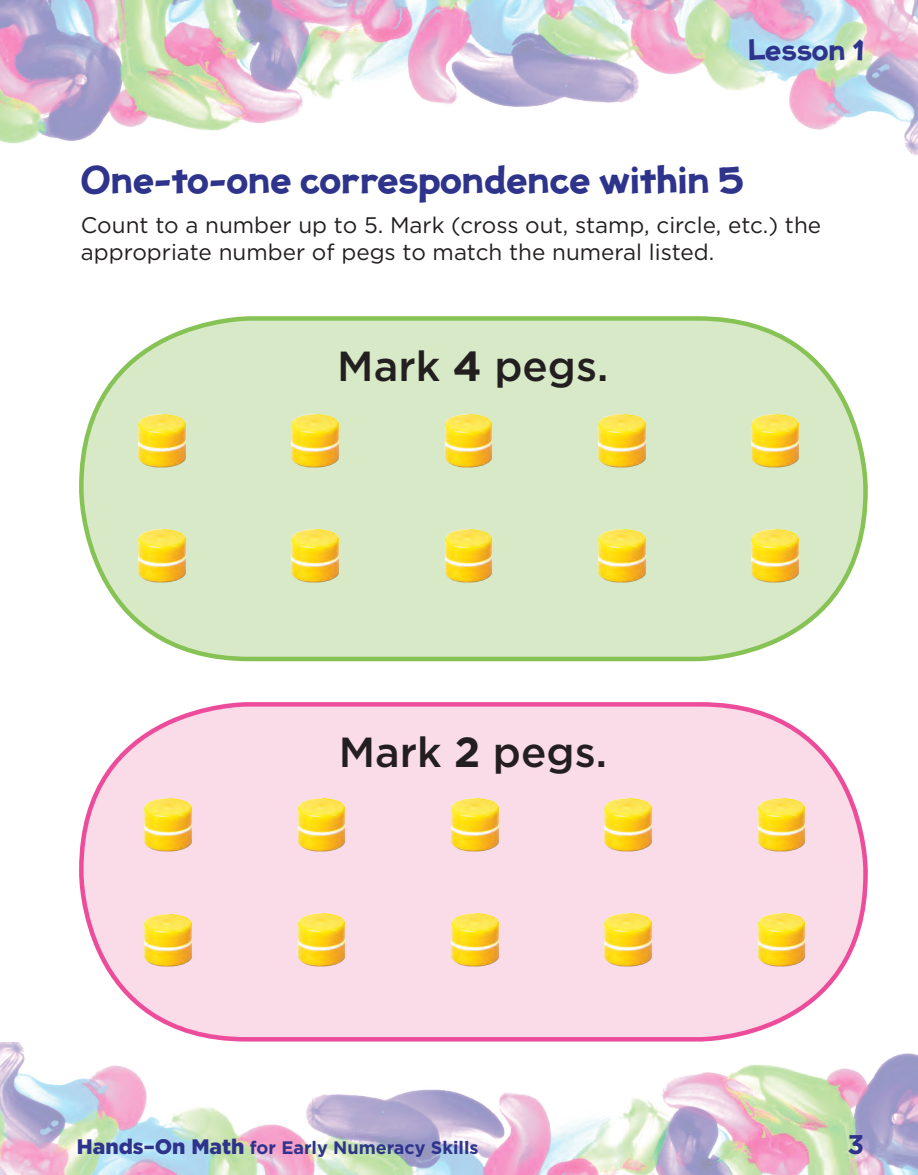
<style>
.page{position:relative;width:918px;height:1175px;background:#fff}
.page>*{position:absolute;margin:0;border:0;box-sizing:border-box;transform-origin:0 0}
.directions{font:500 42px "Gotham";color:#231f20}
.t1{font:700 34.5px "Jolly Good Proper";color:#2e338c}
.t2{font:700 27px "Gotham";color:#2e338c}
.t3{font:700 26.4px "Jolly Good Proper";letter-spacing:-.01em;color:#2e338c}
.body{font:22.5px/27px "Gotham";color:#231f20}
.t4{font:700 18px "Gotham";color:#2e338c}
.s1{font-weight:700}
.s2{font-weight:900;font-size:21px}
</style>
<div class="page">
<img style="left:0;top:0;width:918px;height:155px">
<img style="left:0;top:1042px;width:918px;height:132px">
<div style="left:81px;top:704px;width:785px;height:335px;background:#fadbe8;border-radius:165px"></div>
<div style="left:79px;top:702px;width:789px;height:339px;border:4px solid #ed4c9b;border-radius:165px"></div>
<img style="left:144px;top:798px;width:48px;height:54px">
<img style="left:144px;top:914px;width:48px;height:53px">
<img style="left:298px;top:798px;width:48px;height:54px">
<img style="left:298px;top:913px;width:48px;height:54px">
<img style="left:451px;top:798px;width:48px;height:54px">
<img style="left:451px;top:913px;width:48px;height:54px">
<img style="left:604px;top:798px;width:48px;height:54px">
<img style="left:604px;top:913px;width:48px;height:54px">
<img style="left:758px;top:798px;width:48px;height:54px">
<img style="left:758px;top:913px;width:48px;height:54px">
<div style="left:81px;top:318px;width:785px;height:341px;background:#d8e9c7;border-radius:168px"></div>
<div style="left:79px;top:316px;width:789px;height:345px;border:4px solid #87c255;border-radius:168px"></div>
<img style="left:138px;top:414px;width:48px;height:54px">
<img style="left:138px;top:529px;width:48px;height:54px">
<img style="left:291px;top:414px;width:48px;height:54px">
<img style="left:291px;top:529px;width:48px;height:54px">
<img style="left:445px;top:414px;width:48px;height:54px">
<img style="left:445px;top:529px;width:48px;height:54px">
<img style="left:598px;top:414px;width:48px;height:54px">
<img style="left:598px;top:529px;width:48px;height:54px">
<img style="left:751px;top:414px;width:48px;height:54px">
<img style="left:751px;top:529px;width:48px;height:54px">
<p class="t3" style="left:748px;top:36px;width:117px">Lesson 1</p>
<p class="t1" style="left:81px;top:161px;width:664px">One-to-one correspondence within 5</p>
<p class="body" style="left:81px;top:211px;width:742px">Count to a number up to 5. Mark (cross out, stamp, circle, etc.) the appropriate number of pegs to match the numeral listed.</p>
<p class="directions" style="left:337px;top:339px;width:273px">Mark <span class="s1">4</span> pegs.</p>
<p class="directions" style="left:339px;top:725px;width:270px">Mark <span class="s1">2</span> pegs.</p>
<p class="t4" style="left:77px;top:1136px;width:403px"><span class="s2">Hands–On Math</span> for Early Numeracy Skills</p>
<p class="t2" style="left:848px;top:1126px;width:18px">3</p>
</div>
